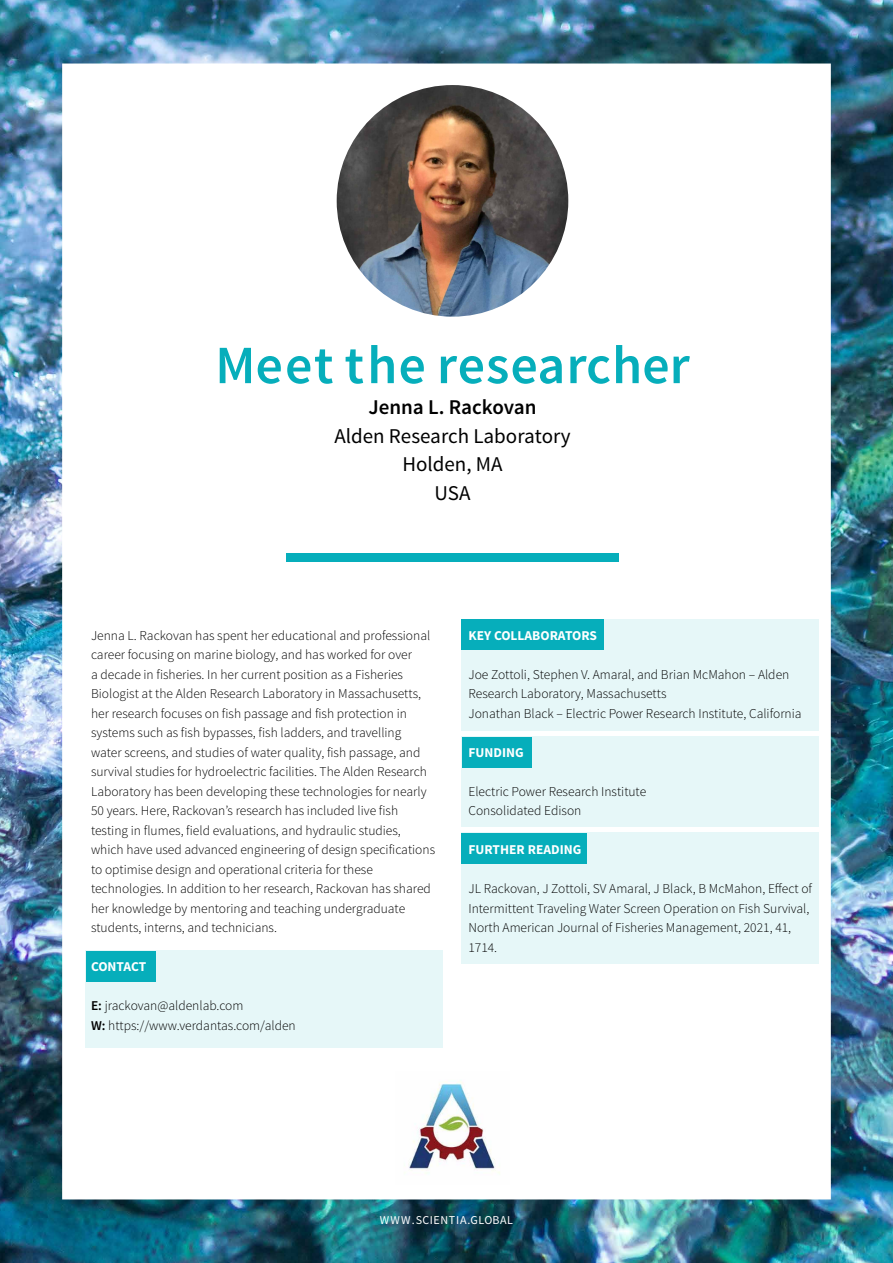
<style>
.page{position:relative;width:893px;height:1263px;background:#fff}
.page>*{position:absolute;margin:0;border:0;box-sizing:border-box;transform-origin:0 0}
.t1{font:600 54px "Source Sans Pro";letter-spacing:.02em;color:#06aebb}
.t2{font:21px/28.5px "Source Sans Pro";color:#000;text-align:center}
.t3{font:600 21px "Source Sans Pro";color:#000}
.t4{font:300 13.5px/19.5px "Source Sans Pro";color:#000}
.t5{font:700 13.5px "Source Sans Pro";color:#fff}
.t6{font:12px "Source Sans Pro";letter-spacing:.05em;color:#fff}
.s1{font-weight:600}
</style>
<div class="page">
<img style="left:0;top:0;width:893px;height:1263px">
<div style="left:62px;top:64px;width:769px;height:1135px;background:#fff;border:2px solid #fff"></div>
<div style="left:286px;top:553px;width:333px;height:8px;background:#06aebb"></div>
<img style="left:408px;top:1081px;width:92px;height:93px">
<img style="left:337px;top:85px;width:231px;height:232px;border-radius:116px">
<div style="left:85px;top:950px;width:358px;height:97px;background:#e6f7f8"></div>
<div style="left:461px;top:619px;width:357px;height:111px;background:#e6f7f8"></div>
<div style="left:461px;top:737px;width:357px;height:90px;background:#e6f7f8"></div>
<div style="left:461px;top:832px;width:357px;height:132px;background:#e6f7f8"></div>
<div style="left:86px;top:951px;width:70px;height:30px;background:#06aebb"></div>
<div style="left:462px;top:619px;width:142px;height:31px;background:#06aebb"></div>
<div style="left:462px;top:737px;width:70px;height:31px;background:#06aebb"></div>
<div style="left:462px;top:833px;width:125px;height:30px;background:#06aebb"></div>
<h1 class="t1" style="left:215px;top:331px;width:476px">Meet the researcher</h1>
<h2 class="t3" style="left:368px;top:394px;width:170px">Jenna L. Rackovan</h2>
<h2 class="t2" style="left:334px;top:422px;width:238px">Alden Research Laboratory<br>Holden, MA<br>USA</h2>
<p class="t4" style="left:91px;top:626px;width:346px">Jenna L. Rackovan has spent her educational and professional career focusing on marine biology, and has worked for over<br>a decade in fisheries. In her current position as a Fisheries Biologist at the Alden Research Laboratory in Massachusetts, her research focuses on fish passage and fish protection in systems such as fish bypasses, fish ladders, and travelling water screens, and studies of water quality, fish passage, and survival studies for hydroelectric facilities. The Alden Research Laboratory has been developing these technologies for nearly 50 years. Here, Rackovan’s research has included live fish testing in flumes, field evaluations, and hydraulic studies, which have used advanced engineering of design specifications to optimise design and operational criteria for these technologies. In addition to her research, Rackovan has shared her knowledge by mentoring and teaching undergraduate students, interns, and technicians.</p>
<p class="t5" style="left:91px;top:958px;width:57px">CONTACT</p>
<p class="t4" style="left:91px;top:996px;width:206px"><span class="s1">E:</span> jrackovan@aldenlab.com<br><span class="s1">W:</span> https://www.verdantas.com/alden</p>
<p class="t5" style="left:468px;top:627px;width:130px">KEY COLLABORATORS</p>
<p class="t4" style="left:468px;top:665px;width:335px">Joe Zottoli, Stephen V. Amaral, and Brian McMahon – Alden<br>Research Laboratory, Massachusetts<br>Jonathan Black – Electric Power Research Institute, California</p>
<p class="t5" style="left:468px;top:744px;width:57px">FUNDING</p>
<p class="t4" style="left:468px;top:782px;width:179px">Electric Power Research Institute<br>Consolidated Edison</p>
<p class="t5" style="left:468px;top:841px;width:114px">FURTHER READING</p>
<p class="t4" style="left:468px;top:879px;width:345px">JL Rackovan, J Zottoli, SV Amaral, J Black, B McMahon, Effect of Intermittent Traveling Water Screen Operation on Fish Survival, North American Journal of Fisheries Management, 2021, 41, 1714.</p>
<p class="t6" style="left:380px;top:1212px;width:135px">WWW.SCIENTIA.GLOBAL</p>
</div>
